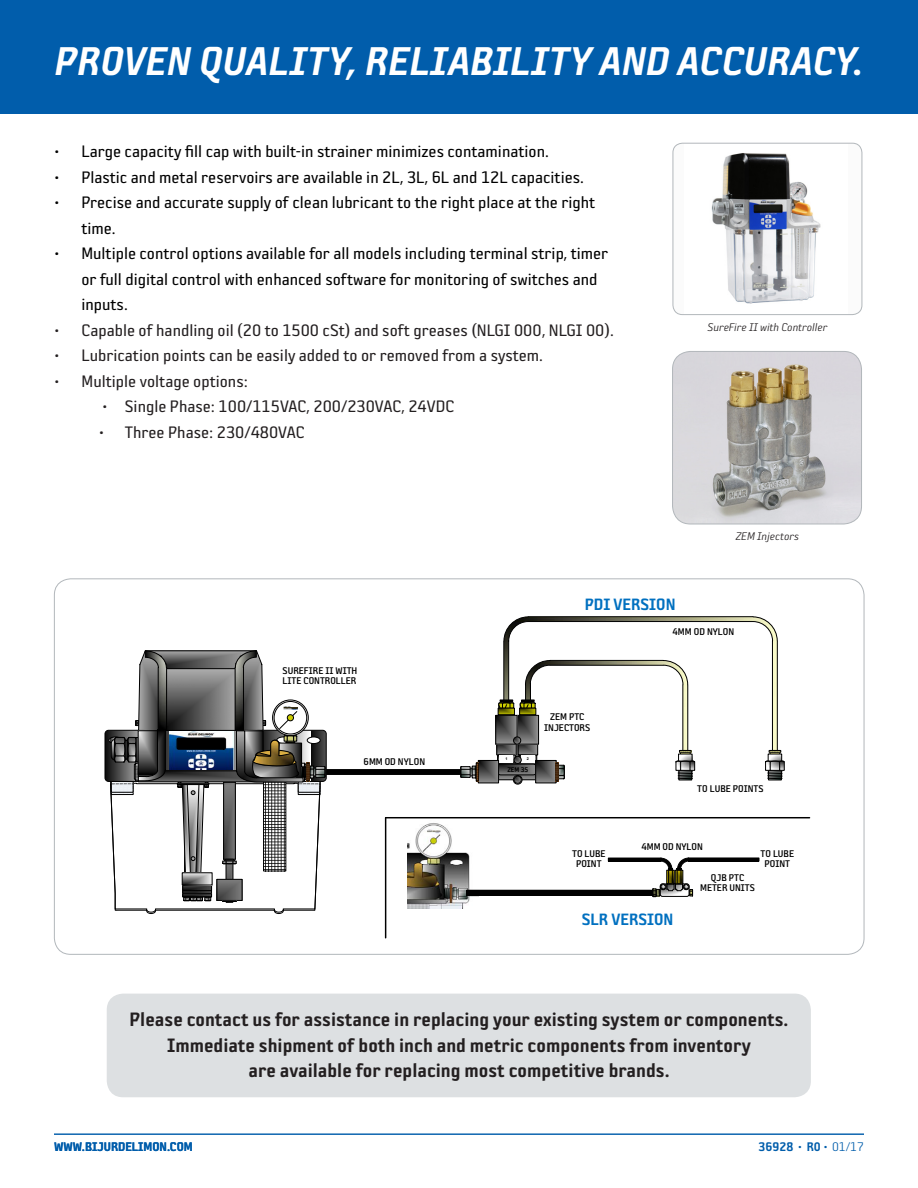
<style>
.page{position:relative;width:918px;height:1188px;background:#fff}
.page>*{position:absolute;margin:0;border:0;box-sizing:border-box;transform-origin:0 0}
.t1{font:43.5px "Sophisto D Italic";color:#fff}
.t2{font:21px/25.2px "Sophisto D Gauge";color:#231f20;text-align:center}
.t3{font:18px/25.5px "Sophisto B Gauge";color:#000}
.t4{font:18px "Sophisto B Gauge";color:#231f20}
.t5{font:17.7px "Sophisto D Gauge";color:#0070c0}
.t6{font:13.5px "Sophisto D Gauge";color:#015dab}
._10-Table-Caption{font:12px "Sophisto A Italic";color:#231f20}
.t7{font:10.5px/10.5px "Sophisto C Gauge";color:#000;text-align:center}
.t8{font:7.35px "Sophisto D Gauge";color:#000}
.t9{font:700 3.75px "Arial";color:#000}
.s1{font-family:"Sophisto C Gauge"}
.s2{font-family:"Sophisto A Gauge"}
</style>
<div class="page">
<hr style="left:54px;top:1134px;width:810px;height:1px;background:#015dab">
<div style="left:673px;top:143px;width:189px;height:172px;background:#fbfbfb;border-radius:10px"></div>
<img style="left:711px;top:153px;width:110px;height:151px">
<div style="left:673px;top:143px;width:189px;height:172px;border:1px solid #b2b7bb;border-radius:10px"></div>
<img style="left:673px;top:351px;width:189px;height:173px">
<div style="left:672px;top:351px;width:190px;height:173px;border:1px solid #b2b7bb;border-radius:18px"></div>
<div style="left:0;top:0;width:918px;height:113px;background:#015dab"></div>
<hr style="left:314px;top:770px;width:154px;height:4px;background:#000">
<div style="left:314px;top:770px;width:155px;height:5px;border:1px solid #000"></div>
<svg style="left:105px;top:650px;width:221px;height:264px"></svg>
<div style="left:513px;top:775px;width:9px;height:9px;border:1px solid #000;border-radius:50%"></div>
<img style="left:498px;top:717px;width:1px;height:24px">
<div style="left:498px;top:708px;width:17px;height:7px;border:1px solid #000"></div>
<div style="left:497px;top:741px;width:19px;height:14px;border:1px solid #000"></div>
<div style="left:496px;top:715px;width:21px;height:29px;border:1px solid #000"></div>
<div style="left:497px;top:755px;width:18px;height:7px;border:1px solid #000"></div>
<div style="left:514px;top:776px;width:7px;height:8px;border:1px solid #000;border-radius:50%"></div>
<img style="left:480px;top:762px;width:17px;height:19px">
<div style="left:478px;top:760px;width:21px;height:23px;border:1px solid #000"></div>
<svg style="left:461px;top:763px;width:23px;height:18px"></svg>
<svg style="left:499px;top:616px;width:285px;height:167px"></svg>
<hr style="left:386px;top:817px;width:424px;height:1px;background:#000">
<img style="left:408px;top:823px;width:70px;height:86px">
<div style="left:467px;top:890px;width:191px;height:5px;background:#000"></div>
<div style="left:688px;top:858px;width:71px;height:3px;border:1px solid #000"></div>
<div style="left:608px;top:858px;width:53px;height:3px;border:1px solid #000"></div>
<svg style="left:653px;top:858px;width:40px;height:39px"></svg>
<hr style="left:385px;top:818px;width:1px;height:120px;background:#000">
<div style="left:107px;top:994px;width:704px;height:103px;background:#dde0e2;border-radius:16px"></div>
<p class="t1" style="left:55px;top:37px;width:810px">PROVEN QUALITY, RELIABILITY AND ACCURACY.</p>
<p class="t3" style="left:54px;top:138px;width:496px">• Large capacity fill cap with built-in strainer minimizes contamination.</p>
<p class="t3" style="left:54px;top:164px;width:531px">• Plastic and metal reservoirs are available in 2L, 3L, 6L and 12L capacities.</p>
<p class="t3" style="left:81px;top:189px;width:515px;text-indent:-27px">• Precise and accurate supply of clean lubricant to the right place at the right time.</p>
<p class="t3" style="left:81px;top:240px;width:528px;text-indent:-27px">• Multiple control options available for all models including terminal strip, timer or full digital control with enhanced software for monitoring of switches and inputs.</p>
<p class="t4" style="left:54px;top:320px;width:561px">• Capable of handling oil (20 to 1500 cSt) and soft greases (NLGI 000, NLGI 00).</p>
<p class="t4" style="left:54px;top:345px;width:490px">• Lubrication points can be easily added to or removed from a system.</p>
<p class="t4" style="left:54px;top:371px;width:195px">• Multiple voltage options:</p>
<p class="t4" style="left:103px;top:396px;width:353px">• Single Phase: 100/115VAC, 200/230VAC, 24VDC</p>
<p class="t4" style="left:99px;top:422px;width:207px">• Three Phase: 230/480VAC</p>
<p class="_10-Table-Caption" style="left:708px;top:320px;width:121px">SureFire II with Controller</p>
<p class="t5" style="left:585px;top:595px;width:92px">PDI VERSION</p>
<p class="_10-Table-Caption" style="left:736px;top:529px;width:65px">ZEM Injectors</p>
<p class="t7" style="left:283px;top:665px;width:76px;text-align:left">SUREFIRE II WITH<br>LITE CONTROLLER</p>
<p class="t7" style="left:364px;top:756px;width:63px">6MM OD NYLON</p>
<p class="t7" style="left:673px;top:626px;width:63px">4MM OD NYLON</p>
<p class="t9" style="left:505px;top:756px;width:4px">1</p>
<p class="t9" style="left:527px;top:756px;width:4px">2</p>
<p class="t8" style="left:507px;top:766px;width:22px">ZEM 35</p>
<p class="t7" style="left:544px;top:711px;width:48px">ZEM PTC<br>INJECTORS</p>
<p class="t7" style="left:697px;top:783px;width:68px">TO LUBE POINTS</p>
<p class="t7" style="left:641px;top:841px;width:63px">4MM OD NYLON</p>
<p class="t7" style="left:572px;top:848px;width:35px">TO LUBE<br>POINT</p>
<p class="t7" style="left:761px;top:848px;width:35px">TO LUBE<br>POINT</p>
<p class="t5" style="left:582px;top:909px;width:93px">SLR VERSION</p>
<p class="t7" style="left:700px;top:872px;width:56px">QJB PTC<br>METER UNITS</p>
<p class="t2" style="left:130px;top:1007px;width:660px">Please contact us for assistance in replacing your existing system or components.<br>Immediate shipment of both inch and metric components from inventory<br>are available for replacing most competitive brands.</p>
<p class="t6" style="left:54px;top:1139px;width:140px">WWW.BIJURDELIMON.COM</p>
<p class="t6" style="left:759px;top:1139px;width:107px">36928 <span class="s1">•</span> R0 <span class="s1">•</span> <span class="s2">01/17</span></p>
</div>
